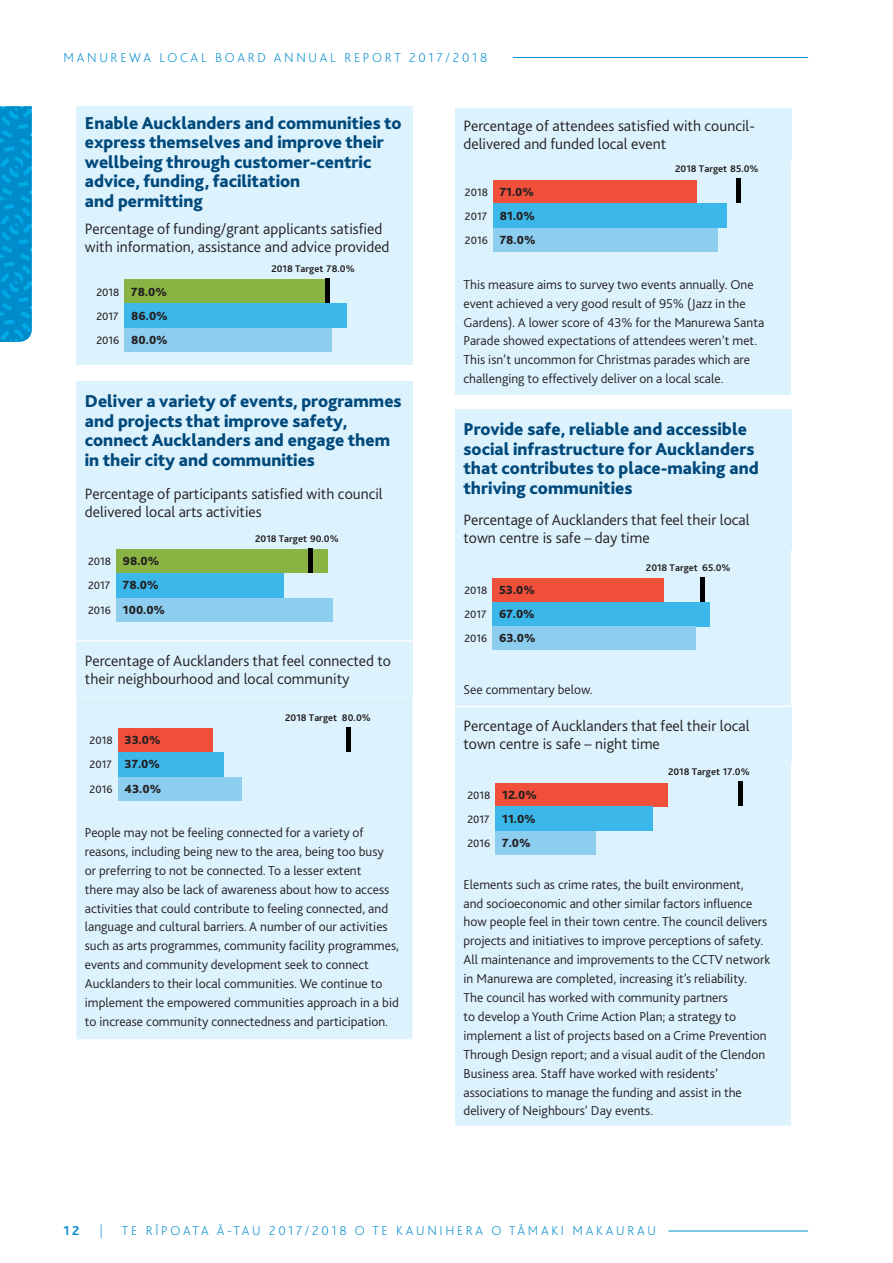
<style>
.page{position:relative;width:893px;height:1263px;background:#fff}
.page>*{position:absolute;margin:0;border:0;box-sizing:border-box;transform-origin:0 0}
.t1{font:800 18px/19.5px "Bliss";color:#00497b}
.t2{font:300 15.75px/18px "Bliss";color:#231f20}
.t3{font:300 13.5px/18.9px "Bliss";color:#231f20}
.t4{font:200 13.5px "Bliss";letter-spacing:.2em;color:#008ccb}
.t5{font:700 13.5px "Bliss";color:#008ccb}
.t6{font:800 12.3px/24.2px "Bliss";color:#231f20;text-align:justify}
.t7{font:11.25px/24.2px "Bliss";color:#231f20;text-align:justify}
.t8{font:700 10.2px "Bliss";color:#231f20}
</style>
<div class="page">
<div style="left:76px;top:106px;width:336px;height:259px;background:#dcf2fd"></div>
<div style="left:124px;top:280px;width:202px;height:23px;background:#89b443"></div>
<div style="left:124px;top:303px;width:223px;height:25px;background:#3bb7e9"></div>
<div style="left:124px;top:328px;width:207px;height:24px;background:#8ccdf0"></div>
<hr style="left:325px;top:279px;width:4px;height:24px;background:#000">
<div style="left:76px;top:382px;width:336px;height:315px;background:#dcf2fd"></div>
<div style="left:76px;top:697px;width:336px;height:342px;background:#dcf2fd"></div>
<hr style="left:76px;top:640px;width:336px;height:2px;background:#fff">
<div style="left:116px;top:549px;width:212px;height:24px;background:#89b443"></div>
<div style="left:116px;top:573px;width:168px;height:25px;background:#3bb7e9"></div>
<div style="left:116px;top:598px;width:216px;height:23px;background:#8ccdf0"></div>
<div style="left:308px;top:548px;width:5px;height:25px;background:#000"></div>
<div style="left:118px;top:728px;width:94px;height:24px;background:#f0503a"></div>
<div style="left:118px;top:752px;width:105px;height:25px;background:#3bb7e9"></div>
<div style="left:118px;top:777px;width:123px;height:23px;background:#8ccdf0"></div>
<div style="left:346px;top:727px;width:5px;height:25px;background:#000"></div>
<div style="left:455px;top:107px;width:336px;height:54px;background:#dcf2fd"></div>
<div style="left:455px;top:161px;width:336px;height:234px;background:#dcf2fd"></div>
<hr style="left:455px;top:106px;width:336px;height:2px;background:#fff">
<div style="left:493px;top:180px;width:203px;height:23px;background:#f0503a"></div>
<div style="left:493px;top:203px;width:233px;height:25px;background:#3bb7e9"></div>
<div style="left:493px;top:228px;width:224px;height:24px;background:#8ccdf0"></div>
<hr style="left:736px;top:179px;width:4px;height:24px;background:#000">
<div style="left:455px;top:409px;width:336px;height:141px;background:#dcf2fd"></div>
<div style="left:455px;top:550px;width:336px;height:156px;background:#dcf2fd"></div>
<div style="left:455px;top:707px;width:336px;height:55px;background:#dcf2fd"></div>
<div style="left:455px;top:762px;width:336px;height:364px;background:#dcf2fd"></div>
<div style="left:492px;top:578px;width:171px;height:24px;background:#f0503a"></div>
<div style="left:492px;top:602px;width:217px;height:24px;background:#3bb7e9"></div>
<div style="left:492px;top:626px;width:204px;height:24px;background:#8ccdf0"></div>
<div style="left:700px;top:577px;width:5px;height:25px;background:#000"></div>
<div style="left:495px;top:783px;width:172px;height:23px;background:#f0503a"></div>
<div style="left:495px;top:806px;width:158px;height:25px;background:#3bb7e9"></div>
<div style="left:495px;top:831px;width:100px;height:24px;background:#8ccdf0"></div>
<div style="left:738px;top:782px;width:5px;height:24px;background:#000"></div>
<svg style="left:0;top:106px;width:32px;height:236px;background:#0294d1"></svg>
<hr style="left:668px;top:1231px;width:140px;height:1px;background:#008ccb">
<hr style="left:513px;top:57px;width:295px;height:1px;background:#008ccb">
<p class="t4" style="left:64px;top:53px;width:425px">MANUREWA LOCAL BOARD ANNUAL REPORT 2017/2018</p>
<h1 class="t1" style="left:85px;top:114px;width:318px">Enable Aucklanders and communities to express themselves and improve their wellbeing through customer-centric advice, funding, facilitation<br>and permitting</h1>
<p class="t2" style="left:85px;top:221px;width:306px">Percentage of funding/grant applicants satisfied with information, assistance and advice provided</p>
<p class="t6" style="left:131px;top:281px;width:38px">78.0% 86.0% 80.0%</p>
<p class="t8" style="left:271px;top:265px;width:85px">2018 Target 78.0%</p>
<p class="t7" style="left:96px;top:281px;width:25px">2018<br>2017<br>2016</p>
<h1 class="t1" style="left:85px;top:393px;width:318px">Deliver a variety of events, programmes and projects that improve safety, connect Aucklanders and engage them in their city and communities</h1>
<p class="t2" style="left:85px;top:486px;width:299px">Percentage of participants satisfied with council delivered local arts activities</p>
<p class="t6" style="left:123px;top:550px;width:44px;text-align:left">98.0%<br>78.0%<br>100.0%</p>
<p class="t8" style="left:255px;top:535px;width:85px">2018 Target 90.0%</p>
<p class="t7" style="left:88px;top:551px;width:25px">2018<br>2017<br>2016</p>
<p class="t2" style="left:85px;top:654px;width:307px">Percentage of Aucklanders that feel connected to their neighbourhood and local community</p>
<p class="t8" style="left:285px;top:714px;width:87px">2018 Target 80.0%</p>
<p class="t6" style="left:124px;top:729px;width:38px">33.0% 37.0% 43.0%</p>
<p class="t7" style="left:90px;top:730px;width:25px">2018<br>2017<br>2016</p>
<p class="t3" style="left:85px;top:824px;width:316px">People may not be feeling connected for a variety of reasons, including being new to the area, being too busy<br>or preferring to not be connected. To a lesser extent<br>there may also be lack of awareness about how to access activities that could contribute to feeling connected, and language and cultural barriers. A number of our activities such as arts programmes, community facility programmes, events and community development seek to connect Aucklanders to their local communities. We continue to implement the empowered communities approach in a bid to increase community connectedness and participation.</p>
<p class="t2" style="left:463px;top:118px;width:293px">Percentage of attendees satisfied with council&shy;delivered and funded local event</p>
<p class="t6" style="left:500px;top:181px;width:37px;text-align:left">71.0%<br>81.0%<br>78.0%</p>
<p class="t8" style="left:675px;top:165px;width:85px">2018 Target 85.0%</p>
<p class="t7" style="left:465px;top:181px;width:25px">2018<br>2017<br>2016</p>
<p class="t3" style="left:463px;top:276px;width:302px">This measure aims to survey two events annually. One event achieved a very good result of 95% (Jazz in the Gardens). A lower score of 43% for the Manurewa Santa Parade showed expectations of attendees weren’t met.<br>This isn’t uncommon for Christmas parades which are challenging to effectively deliver on a local scale.</p>
<h1 class="t1" style="left:463px;top:421px;width:297px">Provide safe, reliable and accessible social infrastructure for Aucklanders that contributes to place-making and thriving communities</h1>
<p class="t2" style="left:463px;top:512px;width:287px">Percentage of Aucklanders that feel their local town centre is safe – day time</p>
<p class="t6" style="left:499px;top:579px;width:38px">53.0% 67.0% 63.0%</p>
<p class="t8" style="left:646px;top:563px;width:86px">2018 Target 65.0%</p>
<p class="t7" style="left:464px;top:579px;width:25px">2018<br>2017<br>2016</p>
<p class="t3" style="left:463px;top:681px;width:131px">See commentary below.</p>
<p class="t2" style="left:463px;top:719px;width:287px">Percentage of Aucklanders that feel their local town centre is safe – night time</p>
<p class="t6" style="left:502px;top:784px;width:36px">12.0% 11.0% 7.0%</p>
<p class="t8" style="left:668px;top:768px;width:83px">2018 Target 17.0%</p>
<p class="t7" style="left:467px;top:784px;width:25px">2018<br>2017<br>2016</p>
<p class="t3" style="left:463px;top:876px;width:308px">Elements such as crime rates, the built environment,<br>and socioeconomic and other similar factors influence how people feel in their town centre. The council delivers projects and initiatives to improve perceptions of safety.<br>All maintenance and improvements to the CCTV network in Manurewa are completed, increasing it’s reliability.<br>The council has worked with community partners<br>to develop a Youth Crime Action Plan; a strategy to implement a list of projects based on a Crime Prevention Through Design report; and a visual audit of the Clendon Business area. Staff have worked with residents’ associations to manage the funding and assist in the delivery of Neighbours’ Day events.</p>
<p class="t5" style="left:64px;top:1226px;width:17px">12</p>
<p class="t4" style="left:100px;top:1226px;width:5px">|</p>
<p class="t4" style="left:122px;top:1226px;width:535px">TE RĪPOATA Ā-TAU 2017/2018 O TE KAUNIHERA O TĀMAKI MAKAURAU</p>
</div>
